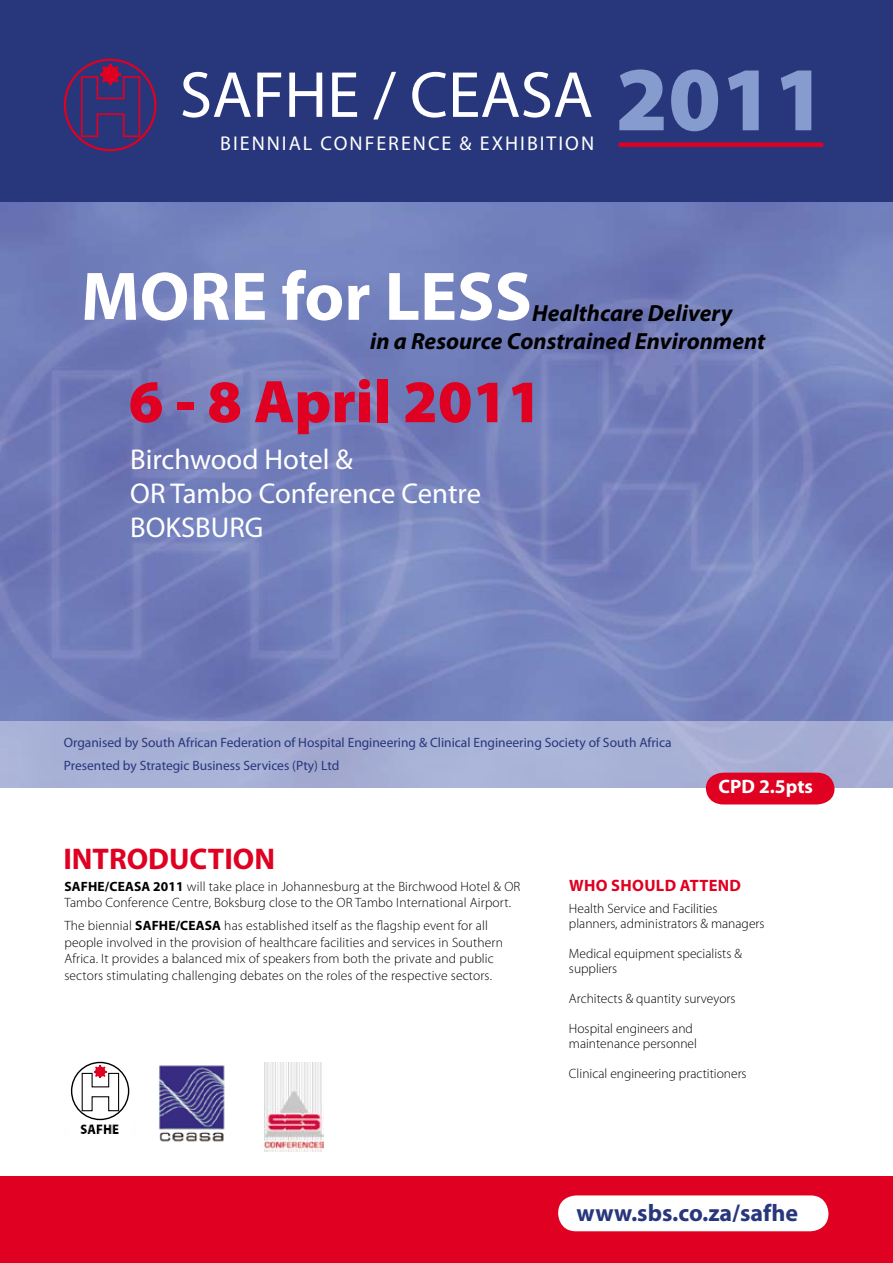
<style>
.page{position:relative;width:893px;height:1263px;background:#fff}
.page>*{position:absolute;margin:0;border:0;box-sizing:border-box;transform-origin:0 0}
.t1{font:900 91.95px "Myriad Pro";color:#869bce}
.t2{font:700 69.3px "Myriad Pro";color:#fff}
.t3{font:65.7px "Myriad Pro";color:#fff}
.t4{font:900 60.6px "Myriad Pro";color:#df0022}
.t5{font:700 30px "Myriad Pro";color:#df0022}
.t6{font:28.65px/33.8px "Myriad Pro";color:#fff}
.t7{font:700 24px "Myriad Pro";color:#28367c}
.t8{font:italic 700 23.4px/27.6px "Myriad Pro";color:#000}
.t9{font:19.95px "Myriad Pro";letter-spacing:.1em;color:#fff}
.t10{font:700 19.5px "Myriad Pro";color:#fff}
.t11{font:700 16.5px "Myriad Pro";letter-spacing:.02em;color:#df0022}
.t12{font:300 13.5px/16.5px "Myriad Pro";letter-spacing:.01em;color:#000}
.t13{font:13.5px/23.2px "Myriad Pro";color:#28367c}
.t14{font:700 13.5px "Myriad Pro";color:#000}
.s1{font-weight:700}
</style>
<div class="page">
<img style="left:0;top:202px;width:893px;height:519px">
<div style="left:0;top:1176px;width:893px;height:87px;background:#df0022"></div>
<div style="left:558px;top:1195px;width:270px;height:36px;background:#fff;border-radius:18px"></div>
<img style="left:265px;top:1062px;width:58px;height:89px">
<img style="left:158px;top:1065px;width:67px;height:77px">
<div style="left:0;top:0;width:893px;height:202px;background:#28367c"></div>
<div style="left:619px;top:142px;width:204px;height:5px;background:#df0022"></div>
<div style="left:64px;top:59px;width:92px;height:92px;border:2px solid #df0022;border-radius:50%"></div>
<svg style="left:80px;top:64px;width:61px;height:74px"></svg>
<img style="left:80px;top:1124px;width:39px;height:10px">
<div style="left:71px;top:1062px;width:58px;height:58px;border:1px solid #000;border-radius:50%"></div>
<svg style="left:81px;top:1065px;width:39px;height:47px"></svg>
<div style="left:0;top:721px;width:893px;height:67px;background:#a7b0d5"></div>
<div style="left:706px;top:773px;width:128px;height:31px;background:#df0022"></div>
<h3 class="t3" style="left:180px;top:54px;width:415px">SAFHE / CEASA</h3>
<h3 class="t9" style="left:220px;top:131px;width:375px">BIENNIAL CONFERENCE &amp; EXHIBITION</h3>
<h1 class="t1" style="left:616px;top:38px;width:212px">2011</h1>
<h2 class="t2" style="left:81px;top:251px;width:340px">MORE for LESS</h2>
<h3 class="t8" style="left:370px;top:299px;width:397px;text-indent:162px">Healthcare Delivery<br>in a Resource Constrained Environment</h3>
<h3 class="t4" style="left:129px;top:361px;width:415px">6 - 8 April 2011</h3>
<h3 class="t6" style="left:130px;top:442px;width:352px">Birchwood Hotel &amp;<br>OR Tambo Conference Centre<br>BOKSBURG</h3>
<p class="t13" style="left:64px;top:730px;width:609px">Organised by South African Federation of Hospital Engineering &amp; Clinical Engineering Society of South Africa<br>Presented by Strategic Business Services (Pty) Ltd</p>
<h3 class="t5" style="left:63px;top:839px;width:85px">INTRODU</h3>
<h3 class="t5" style="left:190px;top:839px;width:64px">CTION</h3>
<h3 class="t10" style="left:719px;top:774px;width:96px">CPD 2.5pts</h3>
<p class="t12" style="left:64px;top:878px;width:457px;text-indent:89px"><span class="s1">2011</span> will take place in Johannesburg at the Birchwood Hotel &amp; OR<br>Tambo Conference Centre, Boksburg close to the OR Tambo International Airport.</p>
<p class="t12" style="left:64px;top:917px;width:133px">The biennial <span class="s1">SAFHE/CEASA</span></p>
<p class="t14" style="left:64px;top:877px;width:63px">SAFHE/CEASA</p>
<p class="t12" style="left:64px;top:917px;width:440px;text-indent:160px">has established itself as the flagship event for all people involved in the provision of healthcare facilities and services in Southern Africa. It provides a balanced mix of speakers from both the private and public sectors stimulating challenging debates on the roles of the respective sectors.</p>
<p class="t11" style="left:569px;top:874px;width:173px">who should attend</p>
<p class="t12" style="left:569px;top:901px;width:197px;line-height:15px">Health Service and Facilities planners, administrators &amp; managers</p>
<p class="t12" style="left:569px;top:946px;width:175px;line-height:15px">Medical equipment specialists &amp; suppliers</p>
<p class="t12" style="left:569px;top:990px;width:168px">Architects &amp; quantity surveyors</p>
<p class="t12" style="left:569px;top:1021px;width:130px;line-height:15px">Hospital engineers and maintenance personnel</p>
<p class="t12" style="left:569px;top:1065px;width:179px">Clinical engineering practitioners</p>
<h3 class="t7" style="left:577px;top:1197px;width:223px">www.sbs.co.za/safhe</h3>
</div>
